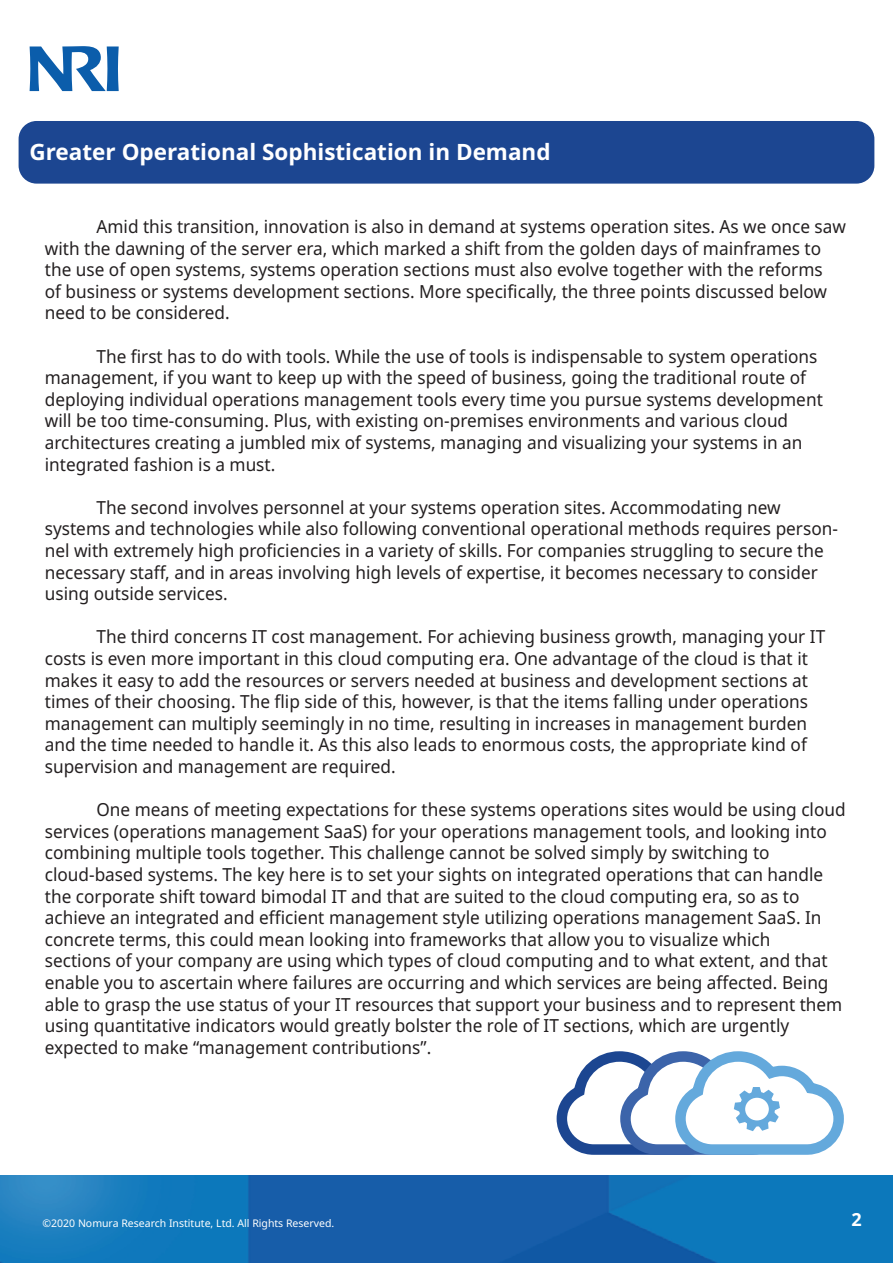
<style>
.page{position:relative;width:893px;height:1263px;background:#fff}
.page>*{position:absolute;margin:0;border:0;box-sizing:border-box;transform-origin:0 0}
.t1{font:700 22.5px "Noto Sans";color:#fff}
.t2{font:18px/21.6px "Noto Sans";color:#231f20;scale:.96 1}
.t3{font:700 18px "Noto Sans";color:#fff}
.t4{font:10.5px "Noto Sans";color:#fff}
</style>
<div class="page">
<img style="left:0;top:1175px;width:893px;height:88px">
<div style="left:19px;top:121px;width:855px;height:63px;background:#1c4691;border-radius:18px"></div>
<svg style="left:30px;top:46px;width:89px;height:45px"></svg>
<svg style="left:556px;top:1051px;width:288px;height:104px"></svg>
<p class="t1" style="left:30px;top:136px;width:523px">Greater Operational Sophistication in Demand</p>
<p class="t2" style="left:45px;top:216px;width:836px;text-indent:52px">Amid this transition, innovation is also in demand at systems operation sites. As we once saw with the dawning of the server era, which marked a shift from the golden days of mainframes to the use of open systems, systems operation sections must also evolve together with the reforms<br>of business or systems development sections. More specifically, the three points discussed below need to be considered.</p>
<p class="t2" style="left:45px;top:346px;width:812px;text-indent:52px">The first has to do with tools. While the use of tools is indispensable to system operations management, if you want to keep up with the speed of business, going the traditional route of deploying individual operations management tools every time you pursue systems development will be too time-consuming. Plus, with existing on-premises environments and various cloud architectures creating a jumbled mix of systems, managing and visualizing your systems in an integrated fashion is a must.</p>
<p class="t2" style="left:45px;top:497px;width:828px;text-indent:52px">The second involves personnel at your systems operation sites. Accommodating new systems and technologies while also following conventional operational methods requires person&shy;nel with extremely high proficiencies in a variety of skills. For companies struggling to secure the necessary staff, and in areas involving high levels of expertise, it becomes necessary to consider using outside services.</p>
<p class="t2" style="left:45px;top:626px;width:814px;text-indent:52px">The third concerns IT cost management. For achieving business growth, managing your IT costs is even more important in this cloud computing era. One advantage of the cloud is that it makes it easy to add the resources or servers needed at business and development sections at times of their choosing. The flip side of this, however, is that the items falling under operations management can multiply seemingly in no time, resulting in increases in management burden and the time needed to handle it. As this also leads to enormous costs, the appropriate kind of supervision and management are required.</p>
<p class="t2" style="left:45px;top:799px;width:836px;text-indent:52px">One means of meeting expectations for these systems operations sites would be using cloud services (operations management SaaS) for your operations management tools, and looking into combining multiple tools together. This challenge cannot be solved simply by switching to cloud-based systems. The key here is to set your sights on integrated operations that can handle the corporate shift toward bimodal IT and that are suited to the cloud computing era, so as to achieve an integrated and efficient management style utilizing operations management SaaS. In concrete terms, this could mean looking into frameworks that allow you to visualize which<br>sections of your company are using which types of cloud computing and to what extent, and that enable you to ascertain where failures are occurring and which services are being affected. Being able to grasp the use status of your IT resources that support your business and to represent them using quantitative indicators would greatly bolster the role of IT sections, which are urgently expected to make “management contributions”.</p>
<p class="t4" style="left:43px;top:1215px;width:293px">©2020 Nomura Research Institute, Ltd. All Rights Reserved.</p>
<p class="t3" style="left:851px;top:1207px;width:12px">2</p>
</div>
